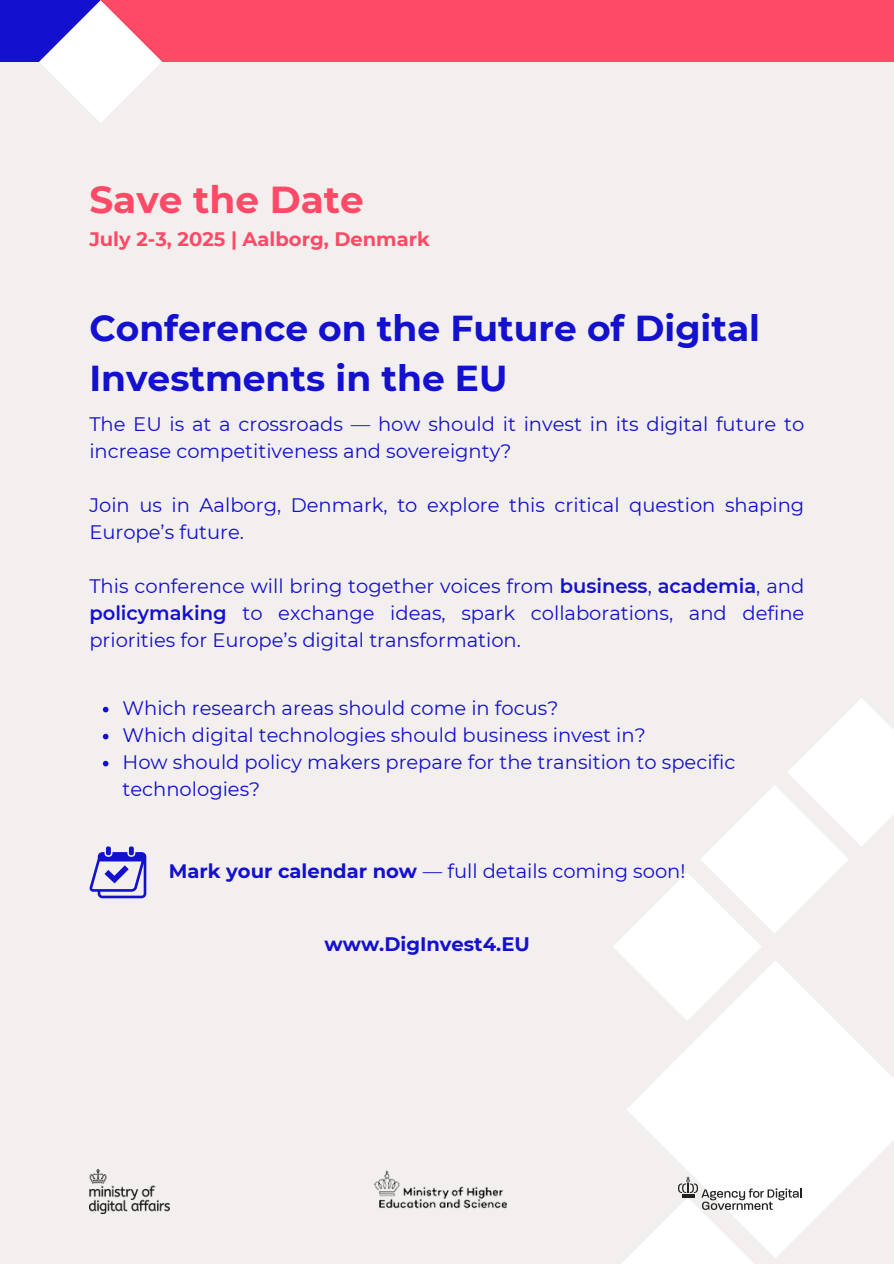
<style>
.page{position:relative;width:894px;height:1264px;background:#fff}
.page>*{position:absolute;margin:0;border:0;box-sizing:border-box;transform-origin:0 0}
.t1{font:700 37.5px "Montserrat";color:#ff4a67}
.t2{font:700 36px/49.5px "Montserrat";color:#1310cf}
.t3{font:19.5px/27px "Montserrat";color:#1310cf}
.t4{font:700 19.5px "Montserrat";color:#ff4a67}
.t5{font:700 19.5px "Montserrat";color:#1310cf}
.s1{font-weight:600}
.s2{font-weight:700}
</style>
<div class="page">
<div style="left:0;top:0;width:893px;height:1263px;background:#f3efee"></div>
<div style="left:0;top:0;width:162px;height:62px;background:#1310cf"></div>
<div style="left:101px;top:0;width:792px;height:62px;background:#ff4a67"></div>
<svg style="left:39px;top:0;width:123px;height:123px"></svg>
<svg style="left:103px;top:706px;width:5px;height:6px"></svg>
<svg style="left:103px;top:733px;width:5px;height:6px"></svg>
<svg style="left:103px;top:760px;width:5px;height:6px"></svg>
<svg style="left:627px;top:1021px;width:266px;height:211px;fill:#fff"></svg>
<div style="left:106px;top:846px;width:5px;height:9px;background:#1310cf;border-radius:2px"></div>
<div style="left:129px;top:846px;width:5px;height:9px;background:#1310cf;border-radius:2px"></div>
<svg style="left:89px;top:852px;width:57px;height:46px"></svg>
<svg style="left:613px;top:698px;width:280px;height:323px"></svg>
<img style="left:89px;top:1169px;width:80px;height:43px">
<img style="left:374px;top:1170px;width:133px;height:39px">
<svg style="left:623px;top:1176px;width:178px;height:87px"></svg>
<p class="t1" style="left:89px;top:177px;width:276px">Save the Date</p>
<p class="t4" style="left:89px;top:227px;width:342px">July 2-3, 2025 | Aalborg, Denmark</p>
<p class="t2" style="left:89px;top:303px;width:672px">Conference on the Future of Digital<br>Investments in the EU</p>
<p class="t3" style="left:89px;top:410px;width:716px">The EU is at a crossroads — how should it invest in its digital future to increase competitiveness and sovereignty?</p>
<p class="t3" style="left:89px;top:491px;width:716px">Join us in Aalborg, Denmark, to explore this critical question shaping<br>Europe’s future.</p>
<p class="t3" style="left:89px;top:572px;width:716px;text-align:justify">This conference will bring together voices from <span class="s1">business</span>, <span class="s1">academia</span>, and <span class="s1">policymaking</span> to exchange ideas, spark collaborations, and define priorities for Europe’s digital transformation.</p>
<h2 class="t3" style="left:122px;top:694px;width:437px">Which research areas should come in focus?</h2>
<h1 class="t3" style="left:122px;top:721px;width:524px">Which digital technologies should business invest in?</h1>
<p class="t3" style="left:122px;top:748px;width:614px">How should policy makers prepare for the transition to specific technologies?</p>
<p class="t3" style="left:169px;top:857px;width:518px"><span class="s2">Mark your calendar now</span> — full details coming soon!</p>
<p class="t5" style="left:324px;top:932px;width:207px">www.DigInvest4.EU</p>
</div>
